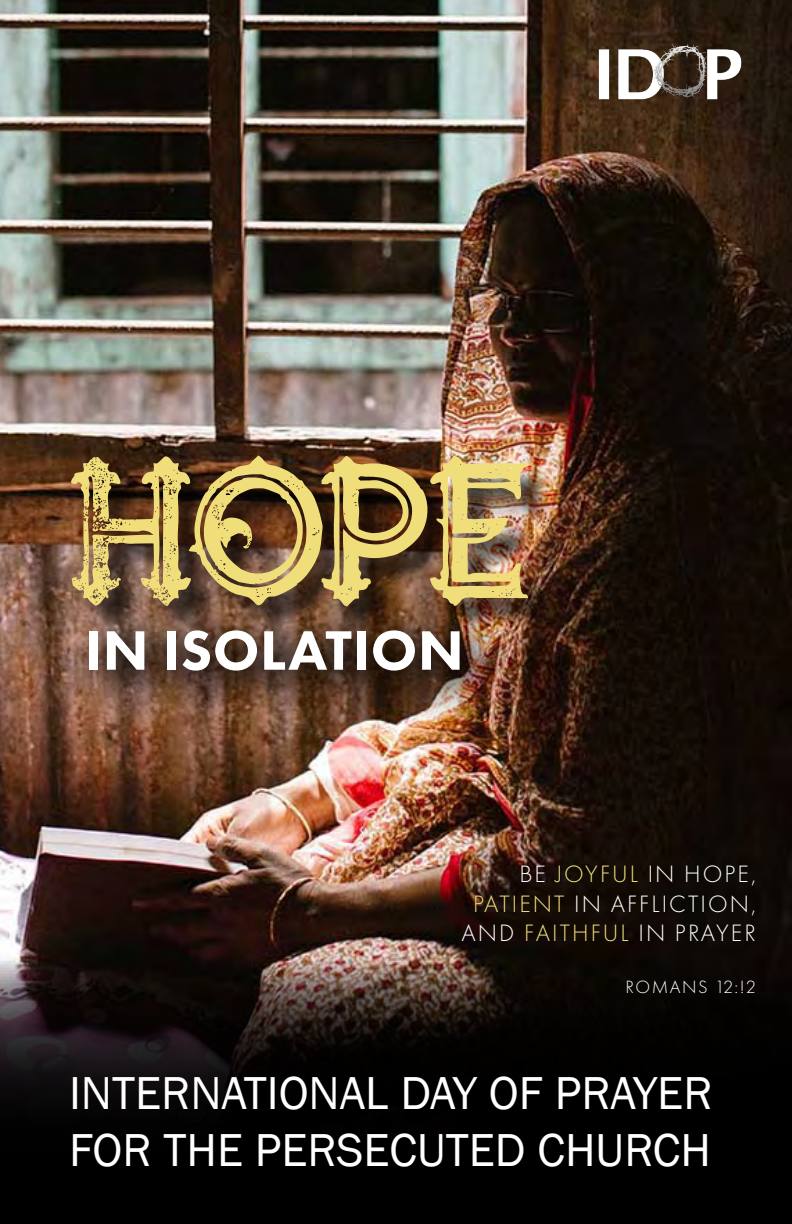
<style>
.page{position:relative;width:792px;height:1224px;background:#fff}
.page>*{position:absolute;margin:0;border:0;box-sizing:border-box;transform-origin:0 0}
.t1{font:196.8px "Blue North Inline Grunge";color:#f0de7b}
.t2{font:800 57.6px "Futura PT";letter-spacing:.01em;color:#fff}
.t3{font:47.4px/57px "Franklin Gothic";color:#fff}
.t4{font:300 24.6px/29.6px "Futura PT";letter-spacing:.085em;color:#fff;text-align:right}
.t5{font:300 18.4px "Futura PT";letter-spacing:.08em;color:#fff}
.s1{color:#f0de7b}
</style>
<div class="page">
<img style="left:0;top:0;width:792px;height:959px">
<img style="left:585px;top:36px;width:169px;height:64px">
<svg style="left:0;top:959px;width:792px;height:265px;fill:#010100"></svg>
<div style="left:75px;top:461px;width:481px;height:174px;background:#000;opacity:.75"></div>
<div style="left:54px;top:597px;width:461px;height:129px;background:#000;opacity:.75"></div>
<h1 class="t1" style="left:69px;top:401px;width:464px">HOPE</h1>
<h2 class="t2" style="left:85px;top:614px;width:381px">IN ISOLATION</h2>
<p class="t4" style="left:461px;top:859px;width:296px">BE <span class="s1">JOYFUL</span> IN HOPE,<br><span class="s1">PATIENT</span> IN AFFLICTION,<br>AND <span class="s1">FAITHFUL</span> IN PRAYER</p>
<p class="t5" style="left:625px;top:976px;width:132px">ROMANS 12:!2</p>
<h3 class="t3" style="left:69px;top:1066px;width:645px">INTERNATIONAL DAY OF PRAYER<br>FOR THE PERSECUTED CHURCH</h3>
</div>
